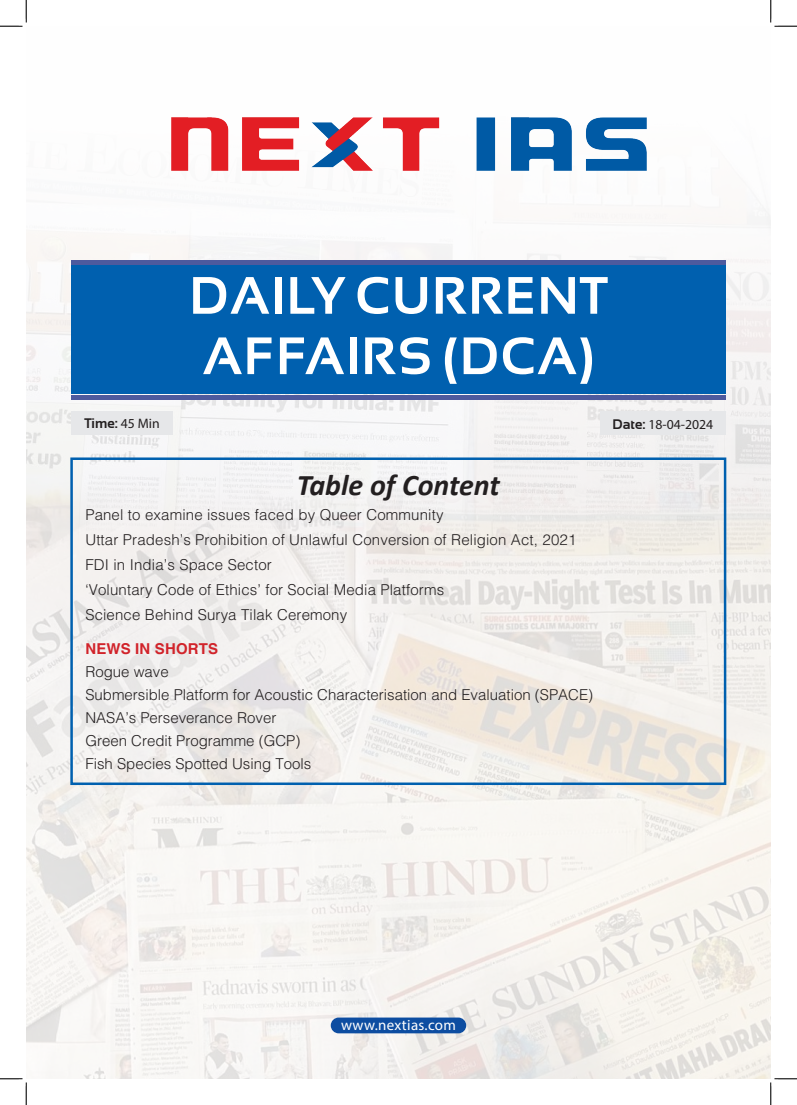
<style>
.page{position:relative;width:797px;height:1105px;background:#fff}
.page>*{position:absolute;margin:0;border:0;box-sizing:border-box;transform-origin:0 0}
.t1{font:700 52.5px/60.4px "Sansation";letter-spacing:.02em;color:#fff}
.body{font:italic 700 30px "Calibri";color:#231f20}
.body-2{font:300 15px "Helvetica";letter-spacing:.01em;color:#231f20}
.t2{font:15px "Myriad Pro";letter-spacing:.02em;color:#fff}
.body-3{font:700 15px "Helvetica";letter-spacing:.01em;color:#d1232a}
.t3{font:13.75px "Myriad Pro";color:#231f20}
.t4{font:700 13.75px "Sansation";color:#231f20}
.s1{font-family:"Myriad Pro";font-weight:400}
.s2{font-family:"Sansation";font-weight:700}
</style>
<div class="page">
<img style="left:26px;top:117px;width:744px;height:354px">
<img style="left:26px;top:471px;width:744px;height:608px">
<img style="left:171px;top:117px;width:475px;height:54px">
<div style="left:71px;top:266px;width:654px;height:128px;background:#0060af"></div>
<div style="left:71px;top:395px;width:654px;height:5px;background:#4d5a9e"></div>
<hr style="left:71px;top:260px;width:654px;height:4px;background:#4d5a9e">
<div style="left:70px;top:457px;width:656px;height:328px;border:2px solid #0060af"></div>
<div style="left:71px;top:412px;width:102px;height:23px;background:#e6e7e9"></div>
<div style="left:600px;top:412px;width:125px;height:23px;background:#e6e7e9"></div>
<div style="left:331px;top:1017px;width:135px;height:16px;background:#0d4da1;border-radius:8px"></div>
<svg style="left:0;top:0;width:27px;height:27px"></svg>
<svg style="left:0;top:1078px;width:27px;height:27px"></svg>
<svg style="left:770px;top:0;width:27px;height:27px"></svg>
<svg style="left:770px;top:1078px;width:27px;height:27px"></svg>
<p class="t1" style="left:189px;top:265px;width:420px">DAILY CURRENT<br>AFFAIRS (DCA)</p>
<p class="t4" style="left:84px;top:416px;width:77px">Time: <span class="s1">45 Min</span></p>
<p class="t3" style="left:612px;top:415px;width:102px"><span class="s2">Date:</span> 18-04-2024</p>
<p class="body" style="left:297px;top:464px;width:205px">Table of Content</p>
<p class="body-2" style="left:85px;top:505px;width:359px">Panel to examine issues faced by Queer Community</p>
<p class="body-2" style="left:85px;top:530px;width:492px">Uttar Pradesh’s Prohibition of Unlawful Conversion of Religion Act, 2021</p>
<p class="body-2" style="left:85px;top:555px;width:188px">FDI in India’s Space Sector</p>
<p class="body-2" style="left:85px;top:580px;width:360px">‘Voluntary Code of Ethics’ for Social Media Platforms</p>
<p class="body-2" style="left:85px;top:605px;width:263px">Science Behind Surya Tilak Ceremony</p>
<p class="body-3" style="left:85px;top:639px;width:134px">NEWS IN SHORTS</p>
<p class="body-2" style="left:85px;top:662px;width:85px">Rogue wave</p>
<p class="body-2" style="left:85px;top:685px;width:509px">Submersible Platform for Acoustic Characterisation and Evaluation (SPACE)</p>
<p class="body-2" style="left:85px;top:708px;width:192px">NASA’s Perseverance Rover</p>
<p class="body-2" style="left:85px;top:731px;width:217px">Green Credit Programme (GCP)</p>
<p class="body-2" style="left:85px;top:755px;width:227px">Fish Species Spotted Using Tools</p>
<p class="t2" style="left:341px;top:1016px;width:116px">www.nextias.com</p>
</div>
